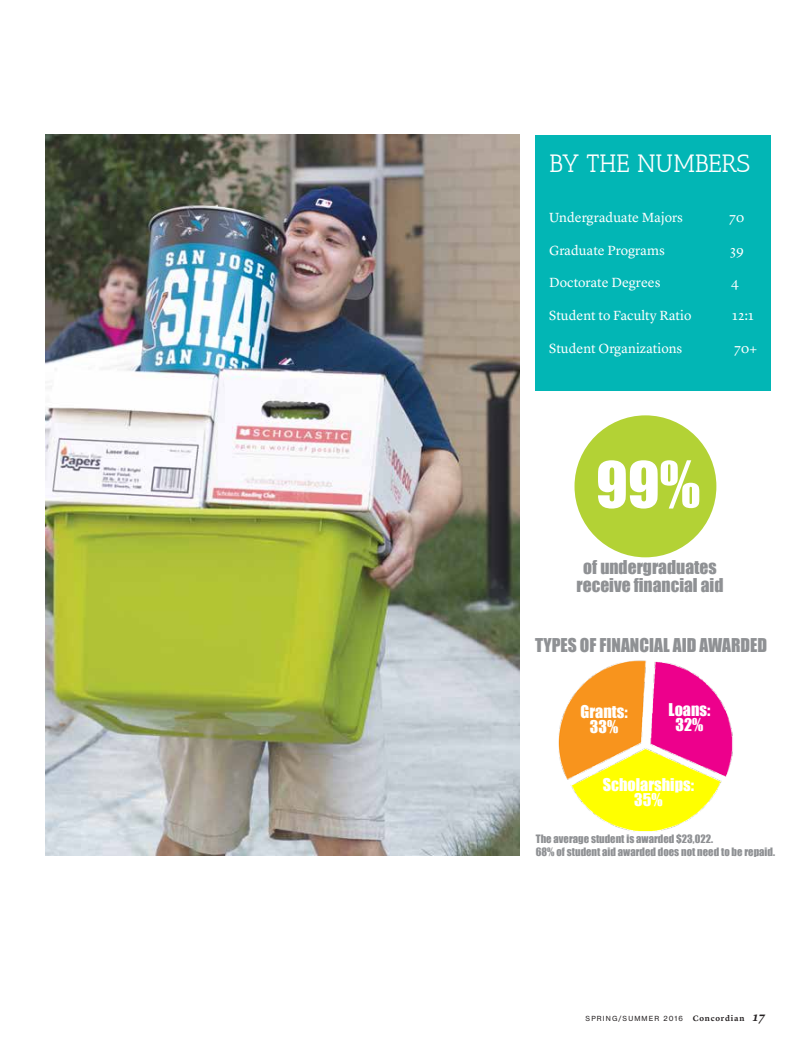
<style>
.page{position:relative;width:810px;height:1047px;background:#fff}
.page>*{position:absolute;margin:0;border:0;box-sizing:border-box;transform-origin:0 0}
.t1{font:58.75px "Impact";color:#fff}
.t2{font:25px "Antic Slab";letter-spacing:-.015em;color:#fff}
.t3{font:17.5px/17.5px "Impact";color:#8f9194;text-align:center}
.t4{font:16.12px/15px "Impact";color:#fff;text-align:center}
.t5{font:13.75px "Lyon Text";color:#fff}
.t6{font:10.62px/12.5px "Impact";color:#8f9194}
.t7{font:6.88px "N Haas Grotesk TX Pro 55 Rg";letter-spacing:.165em;color:#231f20}
.s1{font-family:"Lyon Text";font-weight:600;font-size:8.12px}
.s2{font-family:"Lyon Text";font-weight:600;font-style:italic;font-size:12.5px}
</style>
<div class="page">
<div style="left:535px;top:135px;width:235px;height:255px;background:#02b6b5"></div>
<div style="left:575px;top:415px;width:141px;height:142px;background:#b3d235;border-radius:50%"></div>
<img style="left:558px;top:660px;width:175px;height:172px">
<img style="left:45px;top:135px;width:475px;height:720px">
<h2 class="t2" style="left:549px;top:149px;width:203px">BY THE NUMBERS</h2>
<p class="t5" style="left:549px;top:207px;width:135px">Undergraduate Majors</p>
<p class="t5" style="left:729px;top:207px;width:17px">70</p>
<p class="t5" style="left:549px;top:240px;width:117px">Graduate Programs</p>
<p class="t5" style="left:730px;top:240px;width:15px">39</p>
<p class="t5" style="left:549px;top:272px;width:113px">Doctorate Degrees</p>
<p class="t5" style="left:731px;top:272px;width:9px">4</p>
<p class="t5" style="left:549px;top:305px;width:144px">Student to Faculty Ratio</p>
<p class="t5" style="left:732px;top:305px;width:23px">12:1</p>
<p class="t5" style="left:549px;top:337px;width:135px">Student Organizations</p>
<p class="t5" style="left:734px;top:337px;width:25px">70+</p>
<h1 class="t1" style="left:596px;top:439px;width:106px">99%</h1>
<p class="t3" style="left:576px;top:558px;width:149px">of undergraduates receive financial aid</p>
<p class="t3" style="left:535px;top:636px;width:234px">TYPES OF FINANCIAL AID AWARDED</p>
<p class="t4" style="left:581px;top:703px;width:49px">Grants:<br>33%</p>
<p class="t4" style="left:669px;top:701px;width:43px">Loans:<br>32%</p>
<p class="t4" style="left:603px;top:776px;width:93px">Scholarships:<br>35%</p>
<p class="t6" style="left:536px;top:832px;width:241px">The average student is awarded $23,022.<br>68% of student aid awarded does not need to be repaid.</p>
<p class="t7" style="left:586px;top:1013px;width:181px">SPRING/SUMMER 2016 <span class="s1">Concordian</span> <span class="s2">17</span></p>
</div>
